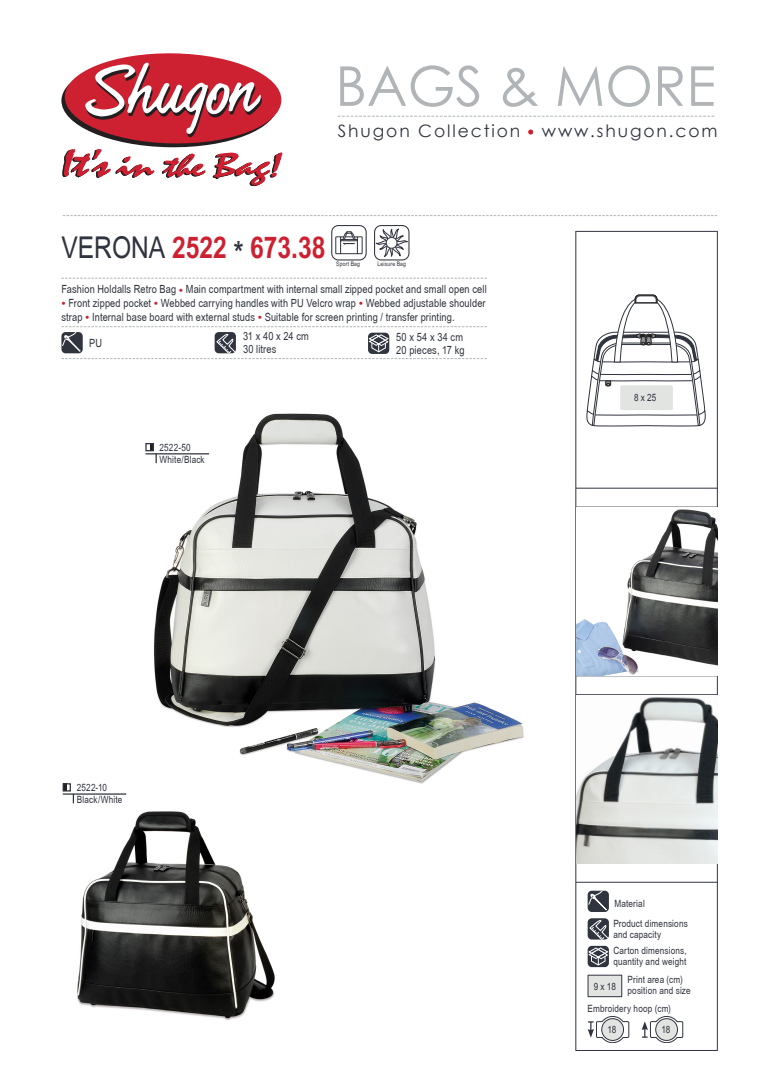
<style>
.page{position:relative;width:780px;height:1088px;background:#fff}
.page>*{position:absolute;margin:0;border:0;box-sizing:border-box;transform-origin:0 0}
.t1{font:54.88px "Century Gothic";color:#b1b5b7}
.t2{font:30px "Arial Narrow Sec";color:#30343e}
.t3{font:700 30px "Arial Narrow Sec";color:#cd2030}
.t4{font:700 30px "Arial Narrow Sec";color:#30343e}
.t5{font:17.12px "Century Gothic";letter-spacing:.11em;color:#30343e}
.t6{font:15px "Arial Narrow Sec";color:#cd2030}
.t7{font:11.25px "Arial Narrow Sec";letter-spacing:.01em;color:#30343e}
.t8{font:10px/11.2px "Arial Narrow Sec";letter-spacing:.015em;color:#30343e}
.t9{font:6.25px "Arial Narrow Sec";letter-spacing:.025em;color:#30343e}
.s1{font-weight:700;color:#cd2030}
</style>
<div class="page">
<svg style="left:63px;top:215px;width:654px;height:1px"></svg>
<hr style="left:575px;top:231px;width:142px;height:1px;background:#30343e">
<hr style="left:575px;top:1050px;width:142px;height:1px;background:#30343e">
<hr style="left:575px;top:675px;width:142px;height:1px;background:#30343e">
<hr style="left:575px;top:694px;width:142px;height:1px;background:#30343e">
<hr style="left:575px;top:231px;width:1px;height:820px;background:#30343e">
<hr style="left:717px;top:231px;width:1px;height:820px;background:#30343e">
<svg style="left:528px;top:130px;width:5px;height:5px"></svg>
<svg style="left:61px;top:53px;width:221px;height:133px"></svg>
<svg style="left:338px;top:116px;width:376px;height:1px"></svg>
<hr style="left:575px;top:863px;width:142px;height:1px;background:#30343e">
<hr style="left:575px;top:882px;width:142px;height:1px;background:#30343e">
<img style="left:576px;top:697px;width:141px;height:166px">
<div style="left:588px;top:975px;width:33px;height:22px;background:#e2e4e2"></div>
<div style="left:587px;top:975px;width:35px;height:22px;border:1px solid #30343e"></div>
<svg style="left:641px;top:1016px;width:42px;height:27px"></svg>
<svg style="left:587px;top:1016px;width:42px;height:27px"></svg>
<svg style="left:587px;top:891px;width:22px;height:21px"></svg>
<svg style="left:588px;top:891px;width:21px;height:21px"></svg>
<svg style="left:587px;top:946px;width:22px;height:21px"></svg>
<svg style="left:587px;top:947px;width:21px;height:19px"></svg>
<svg style="left:587px;top:918px;width:22px;height:21px"></svg>
<svg style="left:589px;top:919px;width:20px;height:20px"></svg>
<hr style="left:575px;top:488px;width:142px;height:1px;background:#30343e">
<img style="left:576px;top:509px;width:141px;height:166px">
<svg style="left:61px;top:278px;width:426px;height:1px"></svg>
<svg style="left:61px;top:326px;width:426px;height:33px"></svg>
<div style="left:331px;top:225px;width:35px;height:35px;border:1px solid #30343e;border-radius:7px"></div>
<svg style="left:335px;top:231px;width:28px;height:24px"></svg>
<div style="left:374px;top:225px;width:35px;height:35px;border:1px solid #30343e;border-radius:7px"></div>
<svg style="left:375px;top:229px;width:33px;height:32px"></svg>
<svg style="left:586px;top:294px;width:119px;height:133px"></svg>
<img style="left:145px;top:413px;width:379px;height:371px">
<img style="left:77px;top:811px;width:198px;height:210px">
<hr style="left:145px;top:453px;width:64px;height:1px;background:#30343e">
<svg style="left:155px;top:454px;width:2px;height:9px"></svg>
<svg style="left:149px;top:445px;width:3px;height:4px"></svg>
<div style="left:145px;top:443px;width:9px;height:8px;border:1px solid #30343e"></div>
<hr style="left:63px;top:793px;width:63px;height:2px;background:#30343e">
<div style="left:63px;top:784px;width:7px;height:7px;background:#231f20"></div>
<svg style="left:67px;top:785px;width:7px;height:18px"></svg>
<div style="left:63px;top:783px;width:8px;height:8px;border:1px solid #30343e"></div>
<p class="t1" style="left:335px;top:48px;width:382px">BAGS &amp; MORE</p>
<p class="t5" style="left:338px;top:118px;width:73px">Shugon</p>
<p class="t5" style="left:418px;top:118px;width:103px">Collection</p>
<p class="t5" style="left:542px;top:118px;width:177px">www.shugon.com</p>
<p class="t2" style="left:61px;top:231px;width:167px">VERONA <span class="s1">2522</span></p>
<p class="t4" style="left:234px;top:235px;width:11px">*</p>
<p class="t3" style="left:250px;top:230px;width:77px">673.38</p>
<p class="t9" style="left:336px;top:260px;width:25px">Sport Bag</p>
<p class="t9" style="left:377px;top:260px;width:30px">Leisure Bag</p>
<p class="t7" style="left:61px;top:283px;width:116px">Fashion Holdalls Retro Bag</p>
<p class="t7" style="left:186px;top:283px;width:302px">Main compartment with internal small zipped pocket and small open cell</p>
<p class="t6" style="left:179px;top:282px;width:6px">•</p>
<p class="t7" style="left:68px;top:296px;width:84px">Front zipped pocket</p>
<p class="t7" style="left:161px;top:296px;width:197px">Webbed carrying handles with PU Velcro wrap</p>
<p class="t7" style="left:366px;top:296px;width:121px">Webbed adjustable shoulder</p>
<p class="t6" style="left:61px;top:296px;width:6px">•</p>
<p class="t6" style="left:154px;top:296px;width:6px">•</p>
<p class="t6" style="left:359px;top:296px;width:6px">•</p>
<p class="t7" style="left:265px;top:310px;width:191px">Suitable for screen printing / transfer printing.</p>
<p class="t7" style="left:92px;top:310px;width:164px">Internal base board with external studs</p>
<p class="t7" style="left:61px;top:310px;width:23px">strap</p>
<p class="t6" style="left:85px;top:309px;width:6px">•</p>
<p class="t6" style="left:258px;top:309px;width:6px">•</p>
<p class="t7" style="left:89px;top:337px;width:14px">PU</p>
<p class="t8" style="left:160px;top:442px;width:33px">2522-50</p>
<p class="t8" style="left:160px;top:454px;width:47px">White/Black</p>
<p class="t7" style="left:243px;top:330px;width:67px">31 x 40 x 24 cm</p>
<p class="t7" style="left:243px;top:343px;width:35px">30 litres</p>
<p class="t7" style="left:396px;top:330px;width:68px">50 x 54 x 34 cm</p>
<p class="t7" style="left:396px;top:344px;width:70px">20 pieces, 17 kg</p>
<p class="t8" style="left:634px;top:392px;width:24px">x8 25</p>
<p class="t8" style="left:77px;top:782px;width:32px">2522-10</p>
<p class="t8" style="left:77px;top:794px;width:47px">Black/White</p>
<p class="t8" style="left:614px;top:898px;width:32px">Material</p>
<p class="t8" style="left:613px;top:918px;width:76px">Product dimensions and capacity</p>
<p class="t8" style="left:613px;top:944px;width:75px">Carton dimensions, quantity and weight</p>
<p class="t8" style="left:627px;top:974px;width:65px">Print area (cm( position and size</p>
<p class="t8" style="left:587px;top:1003px;width:85px">Embroidery hoop (cm(</p>
<p class="t8" style="left:593px;top:981px;width:24px">x9 18</p>
<p class="t8" style="left:607px;top:1024px;width:11px">18</p>
<p class="t8" style="left:661px;top:1024px;width:11px">18</p>
</div>
